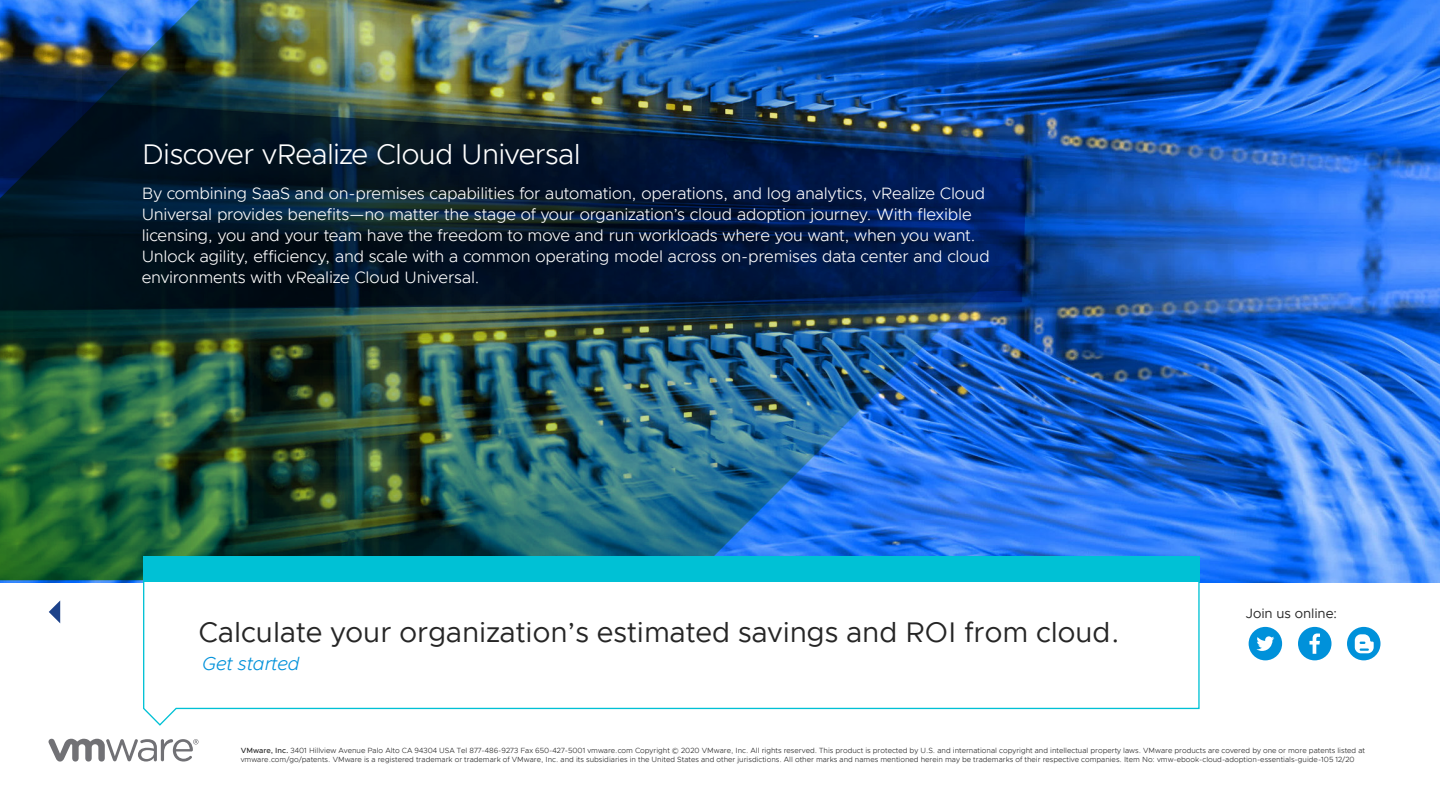
<style>
.page{position:relative;width:1440px;height:810px;background:#fff}
.page>*{position:absolute;margin:0;border:0;box-sizing:border-box;transform-origin:0 0}
.t1{font:28.5px "Metropolis";color:#262626}
.t2{font:300 28.5px "Metropolis";letter-spacing:-.02em;color:#fff}
.t3{font:italic 300 18.75px "Metropolis";letter-spacing:-.005em;color:#0091da}
.t4{font:300 16.5px/21px "Metropolis";letter-spacing:-.01em;color:#fff}
.t5{font:13.5px "Metropolis";letter-spacing:-.005em;color:#262626}
.t6{font:300 7.5px/9px "Metropolis";color:#262626}
.s1{font-weight:500}
</style>
<div class="page">
<img style="left:0;top:0;width:1420px;height:580px">
<svg style="left:0;top:96px;width:1027px;height:214px"></svg>
<svg style="left:49px;top:600px;width:11px;height:23px"></svg>
<svg style="left:142px;top:579px;width:1058px;height:147px"></svg>
<div style="left:143px;top:556px;width:1057px;height:26px;background:#00c1d5"></div>
<svg style="left:1347px;top:627px;width:34px;height:33px"></svg>
<svg style="left:1298px;top:627px;width:34px;height:33px"></svg>
<svg style="left:1249px;top:627px;width:33px;height:33px"></svg>
<svg style="left:49px;top:739px;width:150px;height:23px"></svg>
<h1 class="t2" style="left:142px;top:137px;width:440px">Discover vRealize Cloud Universal</h1>
<p class="t4" style="left:142px;top:183px;width:850px">By combining SaaS and on-premises capabilities for automation, operations, and log analytics, vRealize Cloud Universal provides benefits—no matter the stage of your organization’s cloud adoption journey. With flexible licensing, you and your team have the freedom to move and run workloads where you want, when you want.<br>Unlock agility, efficiency, and scale with a common operating model across on-premises data center and cloud environments with vRealize Cloud Universal.</p>
<h1 class="t1" style="left:199px;top:614px;width:923px">Calculate your organization’s estimated savings and ROI from cloud.</h1>
<h2 class="t3" style="left:202px;top:652px;width:99px">Get started</h2>
<h3 class="t5" style="left:1246px;top:605px;width:93px">Join us online:</h3>
<p class="t6" style="left:241px;top:745px;width:1126px"><span class="s1">VMware, Inc.</span> 3401 Hillview Avenue Palo Alto CA 94304 USA Tel 877-486-9273 Fax 650-427-5001 vmware.com Copyright © 2020 VMware, Inc. All rights reserved. This product is protected by U.S. and international copyright and intellectual property laws. VMware products are covered by one or more patents listed at vmware.com/go/patents. VMware is a registered trademark or trademark of VMware, Inc. and its subsidiaries in the United States and other jurisdictions. All other marks and names mentioned herein may be trademarks of their respective companies. Item No: vmw-ebook-cloud-adoption-essentials-guide-105 12/20</p>
</div>
